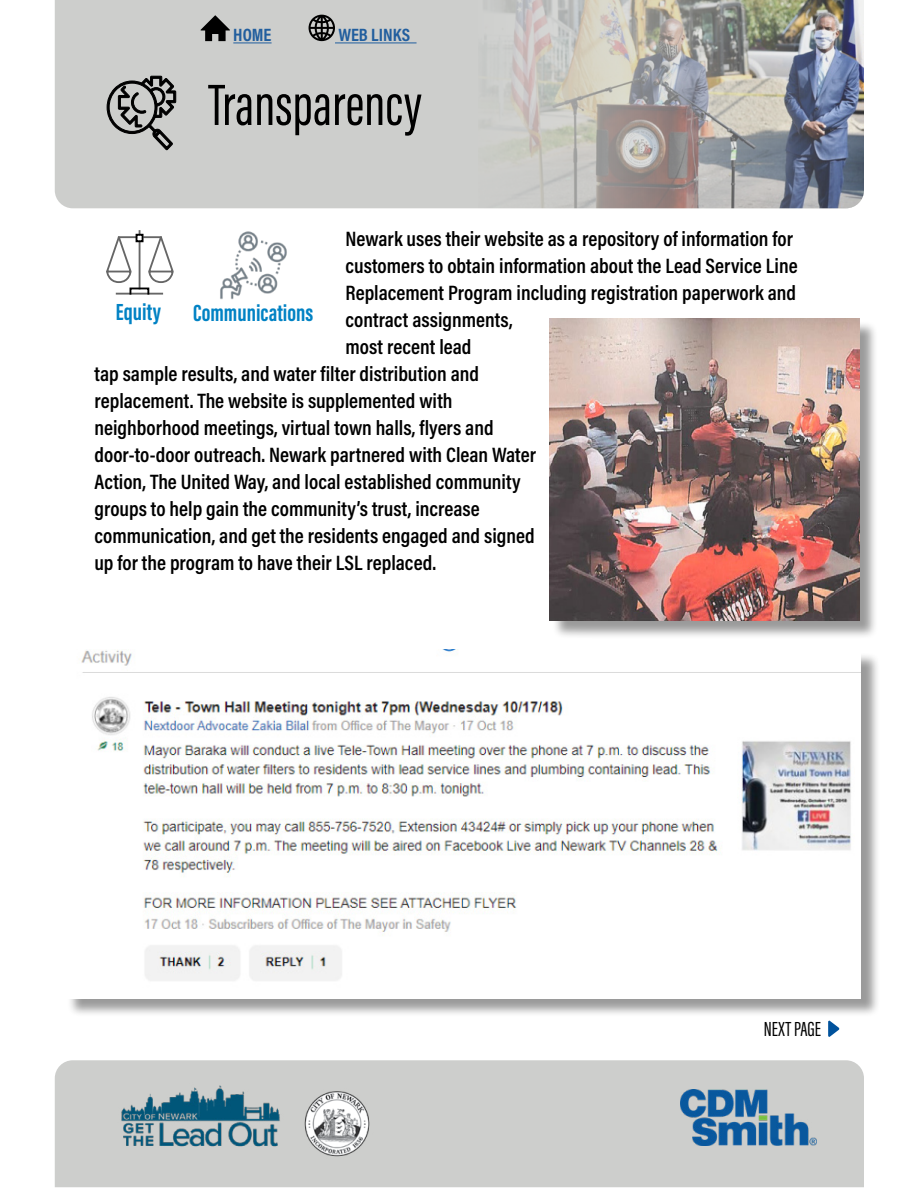
<style>
.page{position:relative;width:918px;height:1188px;background:#fff}
.page>*{position:absolute;margin:0;border:0;box-sizing:border-box;transform-origin:0 0}
.t1{font:60px "Acumin Pro Extra Cond";color:#000}
.t2{font:700 24px "Acumin Pro Extra Cond";color:#0082c4}
.t3{font:600 21px "Acumin Pro Cond";color:#000}
.t4{font:21px "Acumin Pro Extra Cond";letter-spacing:.005em;color:#000}
.t5{font:700 18px "Acumin Pro Cond";color:#215e9e}
</style>
<div class="page">
<div style="left:55px;top:0;width:406px;height:208px;background:#cdcecc"></div>
<img style="left:478px;top:0;width:386px;height:208px">
<div style="left:55px;top:1060px;width:809px;height:127px;background:#cdcecc"></div>
<img style="left:680px;top:1089px;width:136px;height:57px">
<img style="left:117px;top:1082px;width:167px;height:66px">
<svg style="left:107px;top:76px;width:69px;height:74px;background:#919291"></svg>
<img style="left:220px;top:231px;width:67px;height:69px">
<svg style="left:106px;top:230px;width:68px;height:65px"></svg>
<div style="left:552px;top:321px;width:326px;height:319px;background:#000;opacity:.4"></div>
<img style="left:550px;top:319px;width:309px;height:301px">
<svg style="left:828px;top:1020px;width:11px;height:17px"></svg>
<div style="left:66px;top:653px;width:814px;height:364px;background:#000;opacity:.4"></div>
<img style="left:66px;top:650px;width:795px;height:348px">
<hr style="left:233px;top:42px;width:39px;height:1px;background:#215e9e">
<hr style="left:335px;top:42px;width:82px;height:1px;background:#215e9e">
<svg style="left:200px;top:15px;width:30px;height:26px"></svg>
<svg style="left:309px;top:15px;width:26px;height:26px"></svg>
<img style="left:291px;top:1089px;width:93px;height:70px">
<p class="t5" style="left:233px;top:23px;width:40px">HOME</p>
<p class="t5" style="left:338px;top:23px;width:73px">WEB LINKS</p>
<h1 class="t1" style="left:208px;top:69px;width:215px">Transparency</h1>
<p class="t3" style="left:346px;top:225px;width:449px">Newark uses their website as a repository of information for</p>
<p class="t3" style="left:346px;top:252px;width:454px">customers to obtain information about the Lead Service Line</p>
<p class="t3" style="left:346px;top:279px;width:452px">Replacement Program including registration paperwork and</p>
<p class="t3" style="left:346px;top:306px;width:169px">contract assignments,</p>
<p class="t3" style="left:346px;top:333px;width:127px">most recent lead</p>
<p class="t3" style="left:94px;top:360px;width:386px">tap sample results, and water filter distribution and</p>
<p class="t3" style="left:94px;top:387px;width:360px">replacement. The website is supplemented with</p>
<p class="t3" style="left:94px;top:414px;width:401px">neighborhood meetings, virtual town halls, flyers and</p>
<p class="t3" style="left:94px;top:441px;width:443px">door-to-door outreach. Newark partnered with Clean Water</p>
<p class="t3" style="left:94px;top:468px;width:428px">Action, The United Way, and local established community</p>
<p class="t3" style="left:94px;top:495px;width:387px">groups to help gain the community’s trust, increase</p>
<p class="t3" style="left:94px;top:522px;width:442px">communication, and get the residents engaged and signed</p>
<p class="t3" style="left:94px;top:549px;width:343px">up for the program to have their LSL replaced.</p>
<p class="t2" style="left:116px;top:297px;width:47px">Equity</p>
<p class="t2" style="left:193px;top:298px;width:122px">Communications</p>
<p class="t4" style="left:764px;top:1017px;width:59px">NEXT PAGE</p>
</div>
